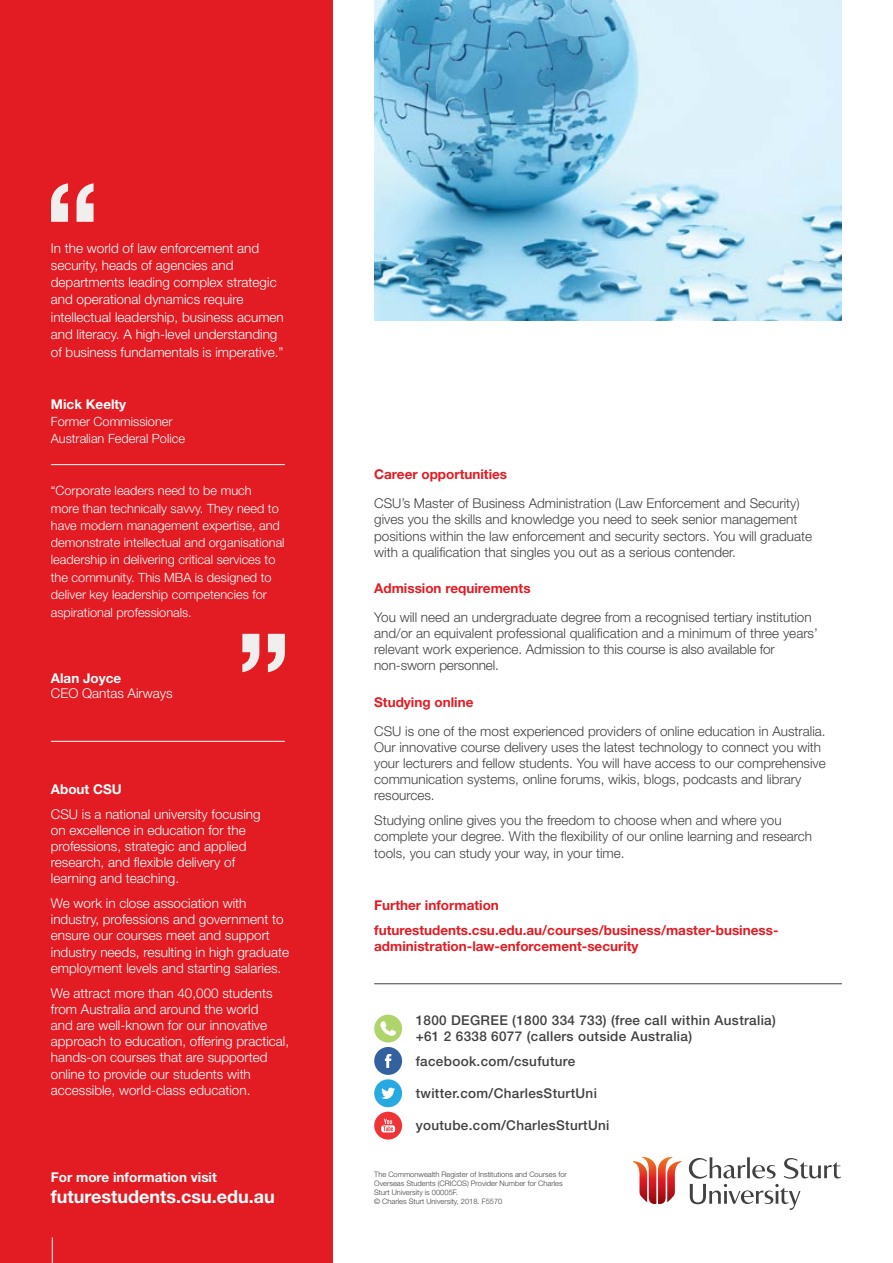
<style>
.page{position:relative;width:893px;height:1263px;background:#fff}
.page>*{position:absolute;margin:0;border:0;box-sizing:border-box;transform-origin:0 0}
.t1{font:700 18px "Helvetica Neue LT Std";color:#fff}
.t2{font:300 13.5px/16.2px "Helvetica Neue LT Std";color:#414042}
.t3{font:300 13.5px/16.2px "Helvetica Neue LT Std";color:#fff}
.t4{font:700 13.5px/24.8px "Helvetica Neue LT Std";color:#e31b23}
.t5{font:500 13.5px/16px "Helvetica Neue LT Std";letter-spacing:.025em;color:#414042}
.t6{font:700 13.5px "Helvetica Neue LT Std";color:#fff}
.t7{font:300 12.75px/17.4px "Helvetica Neue LT Std";color:#fff}
.t8{font:300 7.5px/9px "Helvetica Neue LT Std";color:#414042}
</style>
<div class="page">
<div style="left:0;top:0;width:333px;height:1263px;background:#e31b23"></div>
<img style="left:374px;top:0;width:468px;height:321px">
<hr style="left:374px;top:983px;width:468px;height:1px;background:#414042">
<svg style="left:52px;top:1237px;width:1px;height:26px"></svg>
<svg style="left:242px;top:634px;width:43px;height:38px"></svg>
<svg style="left:51px;top:183px;width:43px;height:39px"></svg>
<svg style="left:689px;top:1157px;width:152px;height:53px"></svg>
<svg style="left:633px;top:1157px;width:49px;height:47px"></svg>
<div style="left:374px;top:1015px;width:28px;height:27px;background:#afd46c;border-radius:50%"></div>
<svg style="left:380px;top:1022px;width:16px;height:14px"></svg>
<svg style="left:374px;top:1047px;width:28px;height:92px"></svg>
<hr style="left:51px;top:741px;width:234px;height:1px;background:#fff">
<hr style="left:51px;top:464px;width:234px;height:1px;background:#fff">
<p class="t3" style="left:51px;top:239px;width:235px;line-height:17.4px">In the world of law enforcement and security, heads of agencies and departments leading complex strategic and operational dynamics require intellectual leadership, business acumen and literacy. A high-level understanding of business fundamentals is imperative.”</p>
<p class="t6" style="left:51px;top:395px;width:77px">Mick Keelty</p>
<p class="t7" style="left:51px;top:412px;width:136px">Former Commissioner<br>Australian Federal Police</p>
<p class="t7" style="left:51px;top:482px;width:235px">“Corporate leaders need to be much<br>more than technically savvy. They need to have modern management expertise, and demonstrate intellectual and organisational leadership in delivering critical services to the community. This MBA is designed to deliver key leadership competencies for aspirational professionals.</p>
<p class="t6" style="left:51px;top:670px;width:72px">Alan Joyce</p>
<p class="t3" style="left:51px;top:685px;width:123px">CEO Qantas Airways</p>
<p class="t6" style="left:51px;top:781px;width:73px">About CSU</p>
<p class="t3" style="left:51px;top:805px;width:211px">CSU is a national university focusing on excellence in education for the professions, strategic and applied research, and flexible delivery of learning and teaching.</p>
<p class="t3" style="left:51px;top:895px;width:240px">We work in close association with industry, professions and government to ensure our courses meet and support industry needs, resulting in high graduate employment levels and starting salaries.</p>
<p class="t3" style="left:51px;top:984px;width:240px">We attract more than 40,000 students from Australia and around the world<br>and are well-known for our innovative approach to education, offering practical, hands-on courses that are supported online to provide our students with accessible, world-class education.</p>
<p class="t6" style="left:51px;top:1169px;width:167px">For more information visit</p>
<h1 class="t1" style="left:51px;top:1186px;width:226px">futurestudents.csu.edu.au</h1>
<p class="t4" style="left:374px;top:461px;width:134px">Career opportunities</p>
<p class="t2" style="left:374px;top:495px;width:439px">CSU’s Master of Business Administration (Law Enforcement and Security) gives you the skills and knowledge you need to seek senior management positions within the law enforcement and security sectors. You will graduate with a qualification that singles you out as a serious contender.</p>
<p class="t4" style="left:374px;top:575px;width:158px">Admission requirements</p>
<p class="t2" style="left:374px;top:609px;width:445px">You will need an undergraduate degree from a recognised tertiary institution and/or an equivalent professional qualification and a minimum of three years’ relevant work experience. Admission to this course is also available for non-sworn personnel.</p>
<p class="t4" style="left:374px;top:689px;width:101px">Studying online</p>
<p class="t2" style="left:374px;top:722px;width:453px">CSU is one of the most experienced providers of online education in Australia.<br>Our innovative course delivery uses the latest technology to connect you with your lecturers and fellow students. You will have access to our comprehensive communication systems, online forums, wikis, blogs, podcasts and library resources.</p>
<p class="t2" style="left:374px;top:812px;width:439px">Studying online gives you the freedom to choose when and where you complete your degree. With the flexibility of our online learning and research tools, you can study your way, in your time.</p>
<p class="t4" style="left:374px;top:893px;width:406px">Further information futurestudents.csu.edu.au/courses/business/master-business-</p>
<p class="t4" style="left:374px;top:934px;width:266px">administration-law-enforcement-security</p>
<p class="t5" style="left:416px;top:1012px;width:362px">1800 DEGREE (1800 334 733) (free call within Australia) +61 2 6338 6077 (callers outside Australia)</p>
<p class="t5" style="left:416px;top:1053px;width:161px">facebook.com/csufuture</p>
<p class="t5" style="left:416px;top:1085px;width:183px">twitter.com/CharlesSturtUni</p>
<p class="t5" style="left:416px;top:1117px;width:195px">youtube.com/CharlesSturtUni</p>
<p class="t8" style="left:374px;top:1169px;width:194px">The Commonwealth Register of Institutions and Courses for Overseas Students (CRICOS) Provider Number for Charles Sturt University is 00005F.<br>© Charles Sturt University, 2018. F5570</p>
</div>
